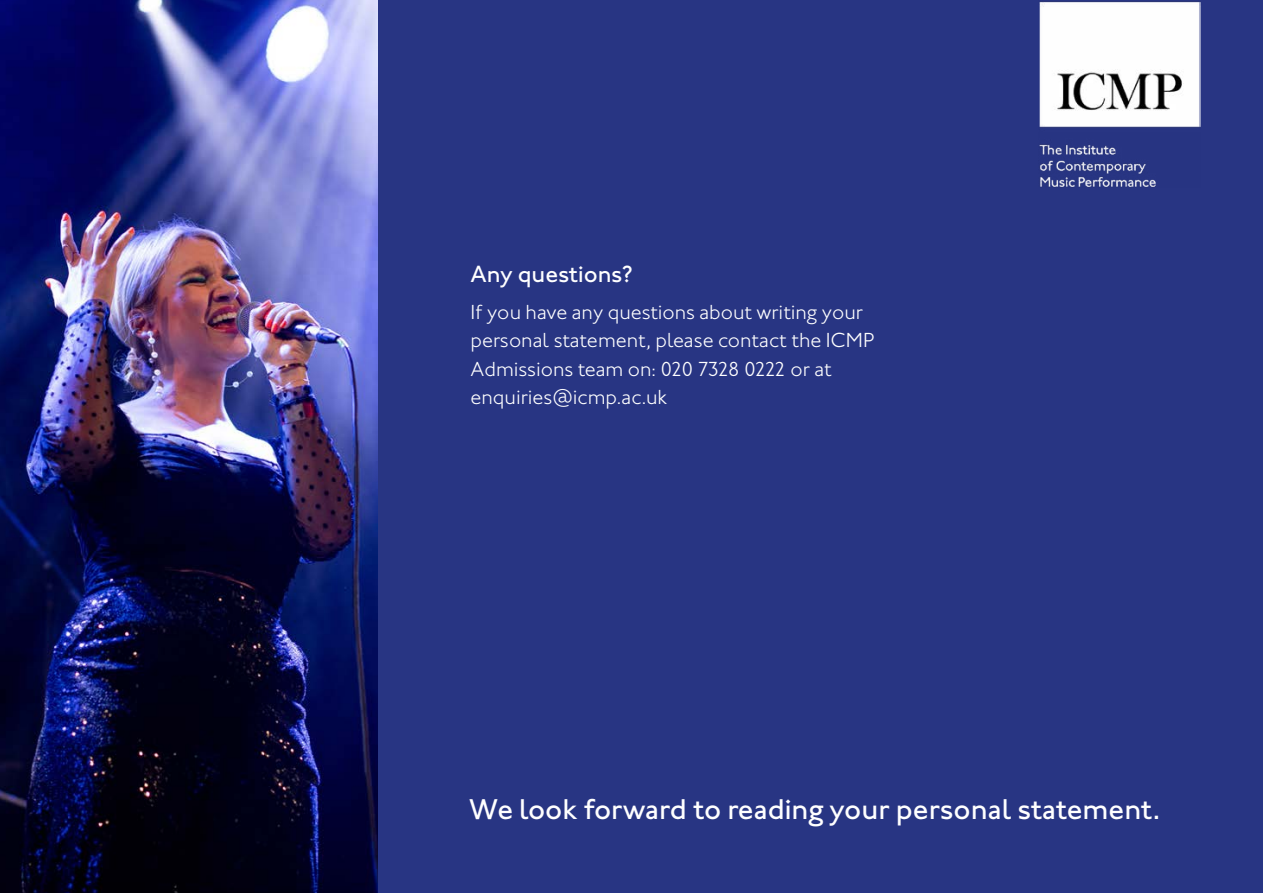
<style>
.page{position:relative;width:1263px;height:893px;background:#fff}
.page>*{position:absolute;margin:0;border:0;box-sizing:border-box;transform-origin:0 0}
.t1{font:500 29.55px "Johnston ITC";color:#fff}
.t2{font:500 24px "Johnston ITC";color:#fff}
.t3{font:300 21px/28.5px "Johnston ITC";color:#fff}
</style>
<div class="page">
<div style="left:377px;top:0;width:886px;height:893px;background:#283583"></div>
<img style="left:0;top:0;width:377px;height:893px">
<img style="left:1038px;top:0;width:162px;height:187px">
<p class="t2" style="left:471px;top:260px;width:164px">Any questions?</p>
<p class="t3" style="left:471px;top:298px;width:405px">If you have any questions about writing your personal statement, please contact the ICMP Admissions team on: 020 7328 0222 or at enquiries@icmp.ac.uk</p>
<h1 class="t1" style="left:469px;top:792px;width:693px">We look forward to reading your personal statement.</h1>
</div>
